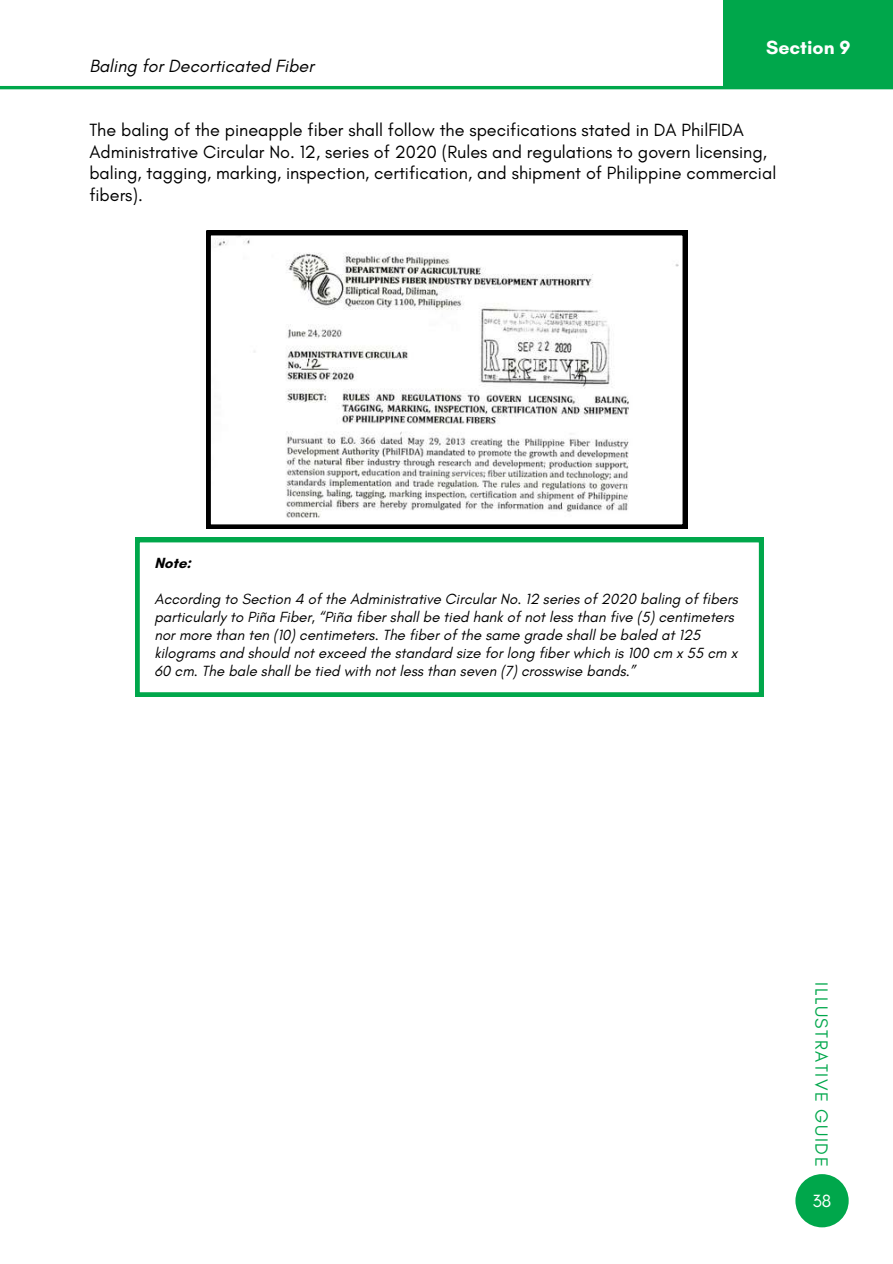
<style>
.page{position:relative;width:893px;height:1264px;background:#fff}
.page>*{position:absolute;margin:0;border:0;box-sizing:border-box;transform-origin:0 0}
.t1{font:700 19.5px "Glacial Indifference";color:#fff}
.t2{font:18px/21.3px "Glacial Indifference";color:#000}
.t3{font:italic 18px "Glacial Indifference";color:#000}
.t4{font:18px "Glacial Indifference";letter-spacing:.085em;color:#00a74b}
.t5{font:18px "Glacial Indifference";color:#fff}
.t6{font:italic 15px/18px "Glacial Indifference";color:#000}
.t7{font:700 15px "Glacial Indifference";color:#000}
</style>
<div class="page">
<hr style="left:0;top:86px;width:892px;height:3px;background:#00a74b">
<svg style="left:135px;top:538px;width:628px;height:158px"></svg>
<svg style="left:206px;top:231px;width:481px;height:298px"></svg>
<div style="left:723px;top:0;width:169px;height:88px;background:#00a74b"></div>
<div style="left:795px;top:1174px;width:53px;height:53px;background:#00a74b;border-radius:50%"></div>
<p class="t3" style="left:89px;top:55px;width:226px">Baling for Decorticated Fiber</p>
<h1 class="t1" style="left:766px;top:36px;width:86px">Section 9</h1>
<p class="t2" style="left:89px;top:119px;width:688px">The baling of the pineapple fiber shall follow the specifications stated in DA PhilFIDA Administrative Circular No. 12, series of 2020 (Rules and regulations to govern licensing, baling, tagging, marking, inspection, certification, and shipment of Philippine commercial fibers).</p>
<p class="t7" style="left:154px;top:554px;width:38px">Note:</p>
<p class="t6" style="left:154px;top:590px;width:585px">According to Section 4 of the Administrative Circular No. 12 series of 2020 baling of fibers particularly to Piña Fiber, “Piña fiber shall be tied hank of not less than five (5) centimeters nor more than ten (10) centimeters. The fiber of the same grade shall be baled at 125 kilograms and should not exceed the standard size for long fiber which is 100 cm x 55 cm x 60 cm. The bale shall be tied with not less than seven (7) crosswise bands.”</p>
<p class="t4" style="left:832px;top:982px;width:186px;rotate:90deg">ILLUSTRATIVE GUIDE</p>
<p class="t5" style="left:812px;top:1189px;width:20px">38</p>
</div>
